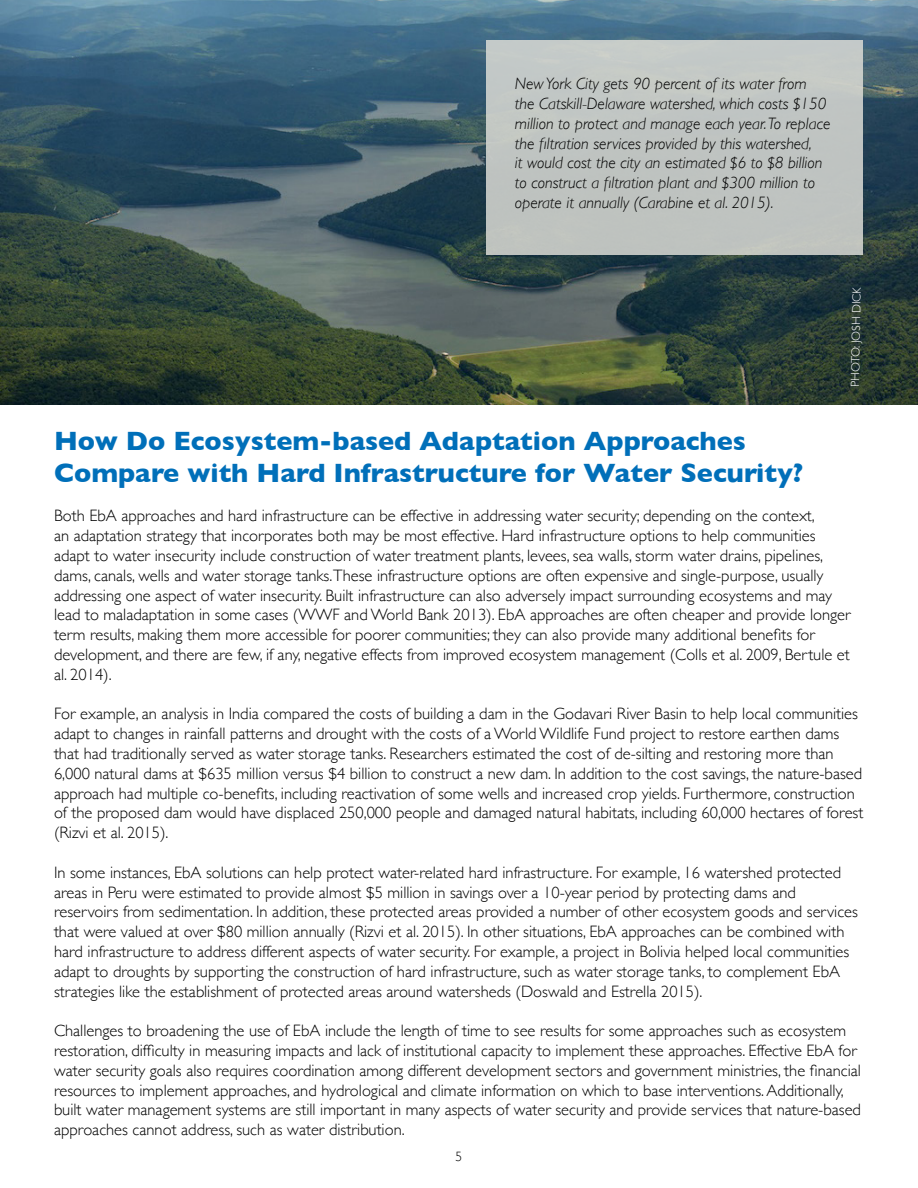
<style>
.page{position:relative;width:918px;height:1188px;background:#fff}
.page>*{position:absolute;margin:0;border:0;box-sizing:border-box;transform-origin:0 0}
.t1{font:700 27px/32.4px "Gill Sans";color:#006fb9}
.t2{font:300 16.5px/19.8px "Gill Sans";color:#000}
.t3{font:italic 300 16.5px/19.8px "Gill Sans";color:#000}
.t4{font:300 13.5px "Gill Sans";color:#000}
.t5{font:300 12px "Gill Sans";color:#fff}
</style>
<div class="page">
<img style="left:0;top:0;width:918px;height:405px">
<div style="left:487px;top:40px;width:376px;height:215px;background:#bfc4c1"></div>
<p class="t3" style="left:515px;top:74px;width:317px">New York City gets 90 percent of its water from<br>the Catskill-Delaware watershed, which costs $150 million to protect and manage each year. To replace the filtration services provided by this watershed,<br>it would cost the city an estimated $6 to $8 billion to construct a filtration plant and $300 million to operate it annually (Carabine et al. 2015).</p>
<p class="t5" style="left:846px;top:387px;width:101px;rotate:-89deg">PHOTO: JOSH DICK</p>
<h1 class="t1" style="left:54px;top:424px;width:751px">How Do Ecosystem-based Adaptation Approaches<br>Compare with Hard Infrastructure for Water Security?</h1>
<p class="t2" style="left:54px;top:505px;width:798px">Both EbA approaches and hard infrastructure can be effective in addressing water security; depending on the context,<br>an adaptation strategy that incorporates both may be most effective. Hard infrastructure options to help communities adapt to water insecurity include construction of water treatment plants, levees, sea walls, storm water drains, pipelines, dams, canals, wells and water storage tanks.These infrastructure options are often expensive and single-purpose, usually addressing one aspect of water insecurity. Built infrastructure can also adversely impact surrounding ecosystems and may lead to maladaptation in some cases (WWF and World Bank 2013). EbA approaches are often cheaper and provide longer term results, making them more accessible for poorer communities; they can also provide many additional benefits for development, and there are few, if any, negative effects from improved ecosystem management (Colls et al. 2009, Bertule et al. 2014).</p>
<p class="t2" style="left:54px;top:703px;width:811px">For example, an analysis in India compared the costs of building a dam in the Godavari River Basin to help local communities adapt to changes in rainfall patterns and drought with the costs of a World Wildlife Fund project to restore earthen dams that had traditionally served as water storage tanks. Researchers estimated the cost of de-silting and restoring more than 6,000 natural dams at $635 million versus $4 billion to construct a new dam. In addition to the cost savings, the nature-based approach had multiple co-benefits, including reactivation of some wells and increased crop yields. Furthermore, construction of the proposed dam would have displaced 250,000 people and damaged natural habitats, including 60,000 hectares of forest (Rizvi et al. 2015).</p>
<p class="t2" style="left:54px;top:862px;width:806px">In some instances, EbA solutions can help protect water-related hard infrastructure. For example, 16 watershed protected areas in Peru were estimated to provide almost $5 million in savings over a 10-year period by protecting dams and reservoirs from sedimentation. In addition, these protected areas provided a number of other ecosystem goods and services that were valued at over $80 million annually (Rizvi et al. 2015). In other situations, EbA approaches can be combined with hard infrastructure to address different aspects of water security. For example, a project in Bolivia helped local communities adapt to droughts by supporting the construction of hard infrastructure, such as water storage tanks, to complement EbA strategies like the establishment of protected areas around watersheds (Doswald and Estrella 2015).</p>
<p class="t2" style="left:54px;top:1020px;width:809px">Challenges to broadening the use of EbA include the length of time to see results for some approaches such as ecosystem restoration, difficulty in measuring impacts and lack of institutional capacity to implement these approaches. Effective EbA for water security goals also requires coordination among different development sectors and government ministries, the financial resources to implement approaches, and hydrological and climate information on which to base interventions. Additionally, built water management systems are still important in many aspects of water security and provide services that nature-based approaches cannot address, such as water distribution.</p>
<p class="t4" style="left:456px;top:1146px;width:8px">5</p>
</div>
